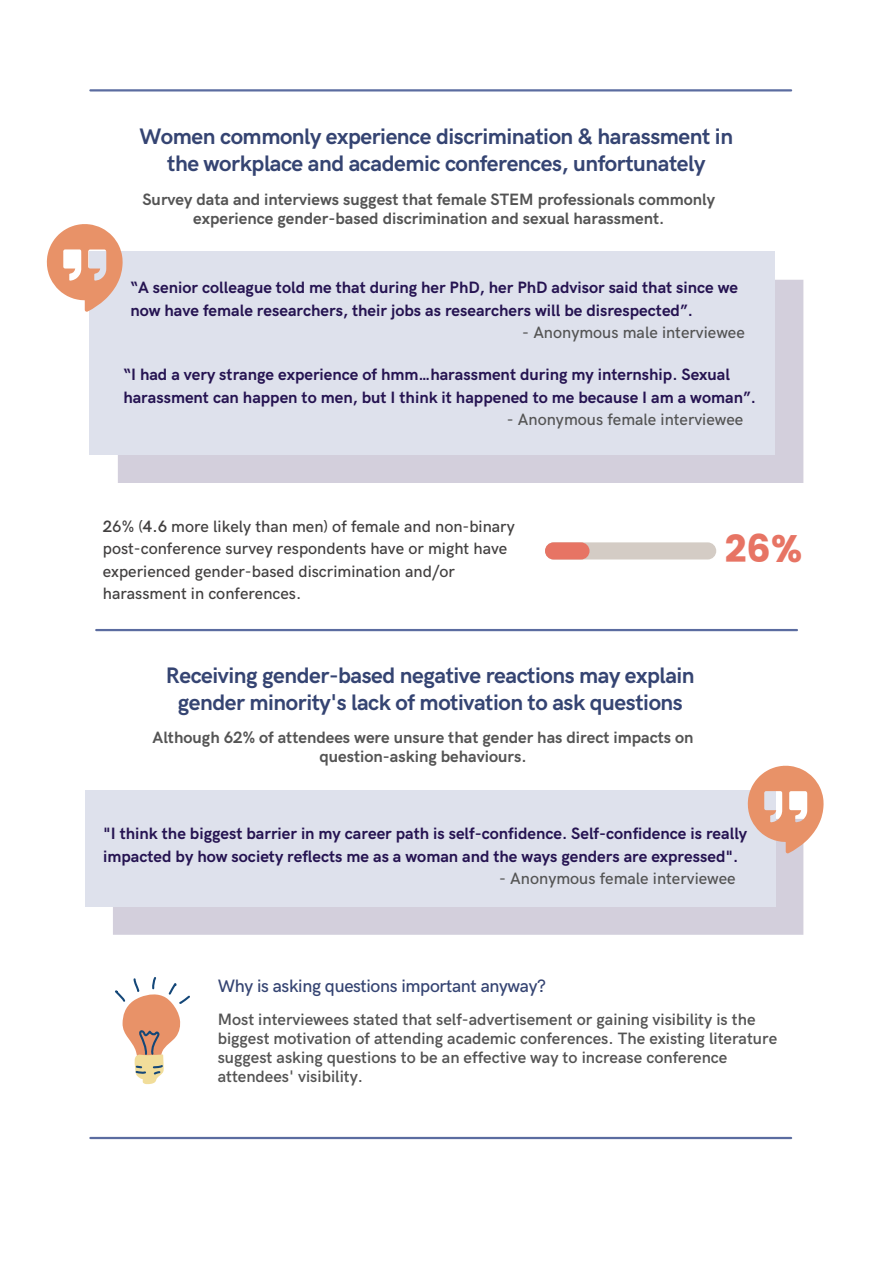
<style>
.page{position:relative;width:893px;height:1264px;background:#fff}
.page>*{position:absolute;margin:0;border:0;box-sizing:border-box;transform-origin:0 0}
.t1{font:38.25px "Poppins";color:#e77464}
.t2{font:700 22.5px/27px "HK Grotesk";letter-spacing:-.02em;color:#354472;text-align:center}
.t3{font:500 18px "HK Grotesk";letter-spacing:-.02em;color:#354472}
.t4{font:700 16.5px/22.5px "HK Grotesk";color:#251351}
.t5{font:600 16.5px/19px "HK Grotesk";color:#545454}
.t6{font:700 16.5px/19px "HK Grotesk";color:#545454;text-align:center}
.t7{font:500 16.5px/22.5px "HK Grotesk";color:#424040}
.t8{font:500 16.5px "HK Grotesk";color:#545454}
.s1{font-weight:600}
</style>
<div class="page">
<div style="left:118px;top:280px;width:685px;height:203px;background:#d3cfdc"></div>
<div style="left:89px;top:251px;width:685px;height:203px;background:#dee1ec"></div>
<svg style="left:47px;top:224px;width:76px;height:88px"></svg>
<div style="left:545px;top:542px;width:171px;height:17px;background:#d4ccc5;border-radius:9px"></div>
<div style="left:545px;top:542px;width:44px;height:17px;background:#e77464;border-radius:9px"></div>
<hr style="left:96px;top:629px;width:700px;height:2px;background:#5b6ca0">
<hr style="left:90px;top:89px;width:701px;height:2px;background:#5b6ca0">
<div style="left:113px;top:853px;width:690px;height:81px;background:#d3cfdc"></div>
<div style="left:85px;top:790px;width:690px;height:116px;background:#dee1ec"></div>
<svg style="left:747px;top:765px;width:76px;height:88px"></svg>
<hr style="left:90px;top:1136px;width:701px;height:3px;background:#5b6ca0">
<svg style="left:115px;top:977px;width:75px;height:107px"></svg>
<p class="t2" style="left:139px;top:124px;width:595px">Women commonly experience discrimination &amp; harassment in the workplace and academic conferences, unfortunately</p>
<p class="t6" style="left:142px;top:190px;width:574px">Survey data and interviews suggest that female STEM professionals commonly experience gender-based discrimination and sexual harassment.</p>
<p class="t4" style="left:130px;top:277px;width:609px">“A senior colleague told me that during her PhD, her PhD advisor said that since we now have female researchers, their jobs as researchers will be disrespected”.</p>
<p class="t8" style="left:522px;top:323px;width:224px">- Anonymous male interviewee</p>
<p class="t4" style="left:123px;top:364px;width:634px">“I had a very strange experience of hmm…harassment during my internship. Sexual harassment can happen to men, but I think it happened to me because I am a woman”.</p>
<p class="t8" style="left:507px;top:410px;width:238px">- Anonymous female interviewee</p>
<p class="t7" style="left:103px;top:515px;width:413px"><span class="s1">2</span>6% (<span class="s1">4.6</span> more likely than men) of female and non-binary post-conference survey respondents have or might have experienced gender-based discrimination and/or harassment in conferences.</p>
<p class="t2" style="left:166px;top:662px;width:530px">Receiving gender-based negative reactions may explain gender minority's lack of motivation to ask questions</p>
<p class="t6" style="left:152px;top:728px;width:542px">Although 62% of attendees were unsure that gender has direct impacts on question-asking behaviours.</p>
<p class="t1" style="left:724px;top:526px;width:79px">26%</p>
<p class="t4" style="left:103px;top:823px;width:645px">"I think the biggest barrier in my career path is self-confidence. Self-confidence is really impacted by how society reflects me as a woman and the ways genders are expressed".</p>
<p class="t8" style="left:499px;top:869px;width:238px">- Anonymous female interviewee</p>
<p class="t3" style="left:218px;top:976px;width:330px">Why is asking questions important anyway?</p>
<p class="t5" style="left:218px;top:1010px;width:561px">Most interviewees stated that self-advertisement or gaining visibility is the biggest motivation of attending academic conferences. The existing literature suggest asking questions to be an effective way to increase conference attendees' visibility.</p>
</div>
